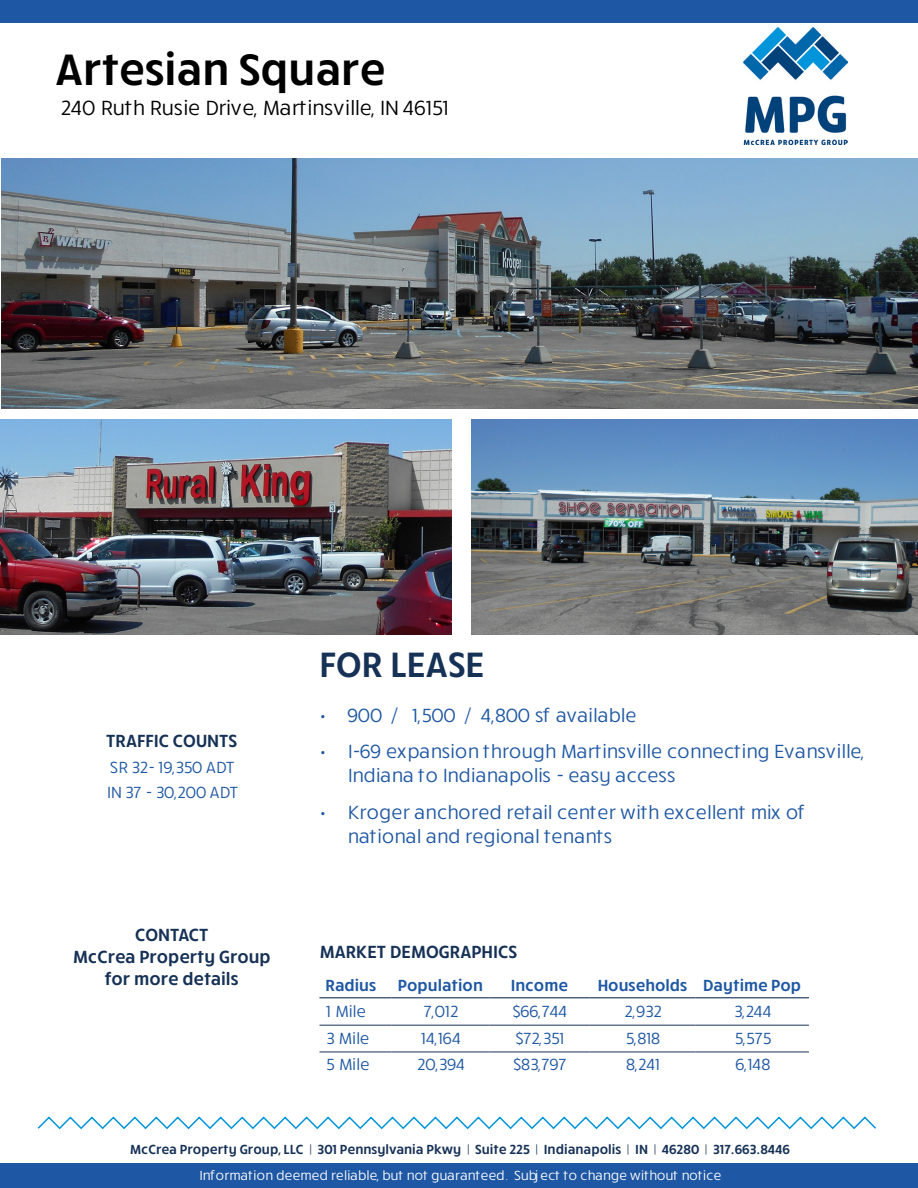
<style>
.page{position:relative;width:918px;height:1188px;background:#fff}
.page>*{position:absolute;margin:0;border:0;box-sizing:border-box;transform-origin:0 0}
.t1{font:600 45px "Ruck Sack";color:#000}
.t2{font:600 36px "Ruck Sack";color:#163156}
.t3{font:21px "Ruck Sack";color:#000}
.t4{font:19.5px/23.4px "Ruck Sack";color:#1e57a3}
.t5{font:600 18px/21.6px "Ruck Sack";color:#163156;text-align:center}
.t6{font:16.5px/25.5px "Ruck Sack";color:#1e57a3}
.t7{font:600 16.5px "Ruck Sack";color:#1e57a3}
.t8{font:600 13.5px "Ruck Sack";color:#163156}
.t9{font:13.5px "Ruck Sack";color:#fff}
</style>
<div class="page">
<hr style="left:320px;top:997px;width:71px;height:1px;background:#163156">
<hr style="left:391px;top:997px;width:98px;height:1px;background:#163156">
<hr style="left:489px;top:997px;width:100px;height:1px;background:#163156">
<hr style="left:589px;top:997px;width:107px;height:1px;background:#163156">
<hr style="left:696px;top:997px;width:113px;height:1px;background:#163156">
<hr style="left:320px;top:1025px;width:71px;height:1px;background:#163156">
<hr style="left:391px;top:1025px;width:98px;height:1px;background:#163156">
<hr style="left:489px;top:1025px;width:100px;height:1px;background:#163156">
<hr style="left:589px;top:1025px;width:107px;height:1px;background:#163156">
<hr style="left:696px;top:1025px;width:113px;height:1px;background:#163156">
<hr style="left:320px;top:1052px;width:71px;height:1px;background:#163156">
<hr style="left:391px;top:1052px;width:98px;height:1px;background:#163156">
<hr style="left:489px;top:1052px;width:100px;height:1px;background:#163156">
<hr style="left:589px;top:1052px;width:107px;height:1px;background:#163156">
<hr style="left:696px;top:1052px;width:113px;height:1px;background:#163156">
<img style="left:743px;top:27px;width:105px;height:117px">
<div style="left:0;top:0;width:918px;height:23px;background:#1e57a3"></div>
<div style="left:0;top:1163px;width:918px;height:25px;background:#1e57a3"></div>
<svg style="left:37px;top:1116px;width:839px;height:14px"></svg>
<img style="left:2px;top:159px;width:916px;height:250px">
<img style="left:1px;top:419px;width:451px;height:216px">
<img style="left:472px;top:419px;width:446px;height:216px">
<h1 class="t1" style="left:56px;top:39px;width:332px">Artesian Square</h1>
<p class="t3" style="left:60px;top:94px;width:390px">240 Ruth Rusie Drive, Martinsville, IN 46151</p>
<p class="t5" style="left:106px;top:729px;width:132px">TRAFFIC COUNTS</p>
<p class="t6" style="left:106px;top:753px;width:134px">SR 32- 19,350 ADT<br>IN 37 - 30,200 ADT</p>
<p class="t5" style="left:73px;top:923px;width:200px">CONTACT<br>McCrea Property Group for more details</p>
<h2 class="t2" style="left:320px;top:640px;width:167px">FOR LEASE</h2>
<p class="t4" style="left:320px;top:703px;width:318px">• 900 / 1,500 / 4,800 sf available</p>
<p class="t4" style="left:347px;top:739px;width:519px;text-indent:-27px">• I-69 expansion through Martinsville connecting Evansville,<br>Indiana to Indianapolis - easy access</p>
<p class="t4" style="left:347px;top:800px;width:460px;text-indent:-27px">• Kroger anchored retail center with excellent mix of national and regional tenants</p>
<p class="t5" style="left:320px;top:940px;width:199px">MARKET DEMOGRAPHICS</p>
<p class="t7" style="left:326px;top:974px;width:52px">Radius</p>
<p class="t7" style="left:398px;top:974px;width:87px">Population</p>
<p class="t7" style="left:511px;top:974px;width:59px">Income</p>
<p class="t7" style="left:598px;top:974px;width:205px">Households Daytime Pop</p>
<p class="t6" style="left:326px;top:998px;width:41px">1 Mile</p>
<p class="t6" style="left:423px;top:998px;width:36px">7,012</p>
<p class="t6" style="left:512px;top:998px;width:56px">$66,744</p>
<p class="t6" style="left:624px;top:998px;width:38px">2,932</p>
<p class="t6" style="left:734px;top:998px;width:39px">3,244</p>
<p class="t6" style="left:326px;top:1025px;width:45px">3 Mile</p>
<p class="t6" style="left:421px;top:1025px;width:41px">14,164</p>
<p class="t6" style="left:515px;top:1025px;width:50px">$72,351</p>
<p class="t6" style="left:625px;top:1025px;width:36px">5,818</p>
<p class="t6" style="left:734px;top:1025px;width:38px">5,575</p>
<p class="t6" style="left:326px;top:1051px;width:45px">5 Mile</p>
<p class="t6" style="left:416px;top:1051px;width:49px">20,394</p>
<p class="t6" style="left:513px;top:1051px;width:55px">$83,797</p>
<p class="t6" style="left:625px;top:1051px;width:36px">8,241</p>
<p class="t6" style="left:735px;top:1051px;width:36px">6,148</p>
<p class="t8" style="left:130px;top:1140px;width:662px">McCrea Property Group, LLC | 301 Pennsylvania Pkwy | Suite 225 | Indianapolis | IN | 46280 | 317.663.8446</p>
<p class="t9" style="left:199px;top:1166px;width:523px">Information deemed reliable, but not guaranteed. Subject to change without notice</p>
</div>
